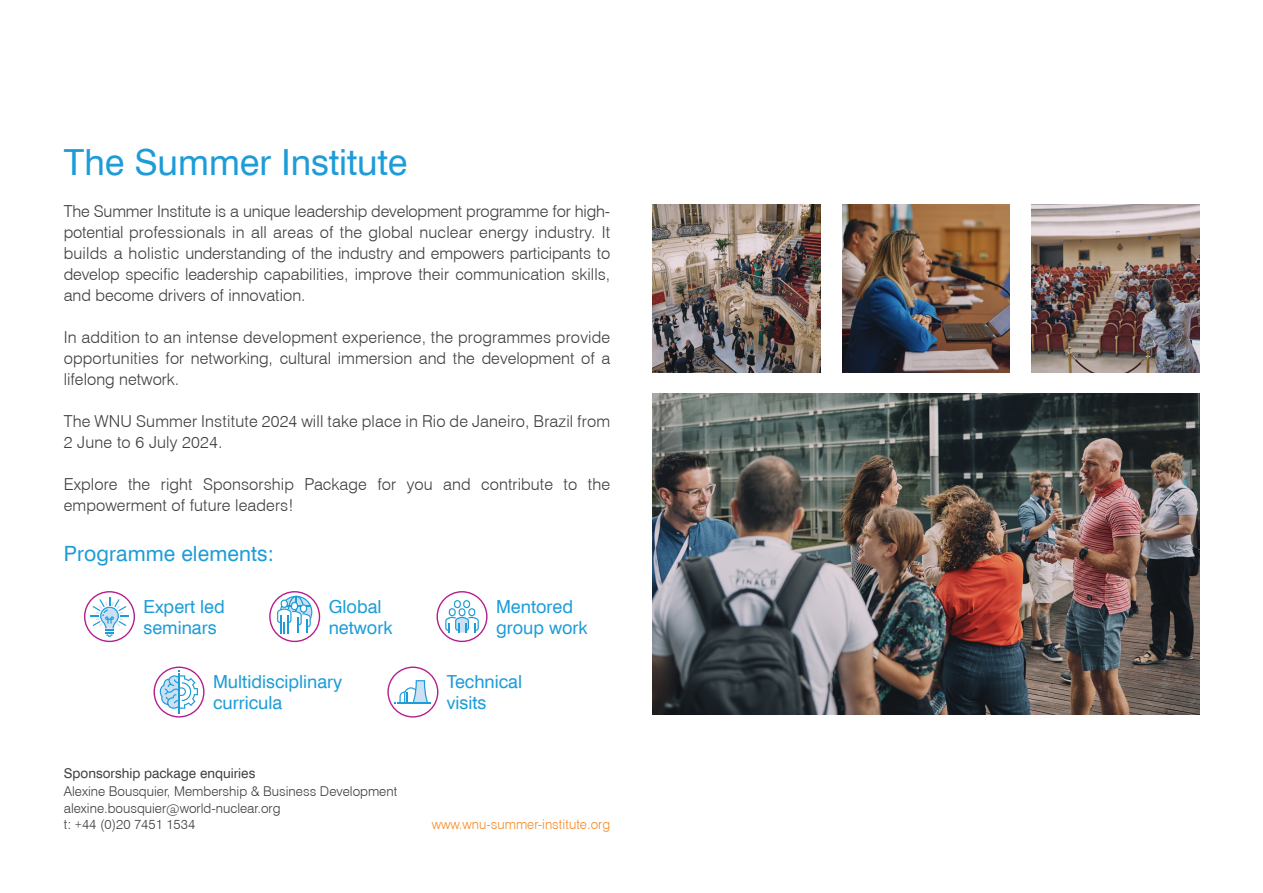
<style>
.page{position:relative;width:1263px;height:893px;background:#fff}
.page>*{position:absolute;margin:0;border:0;box-sizing:border-box;transform-origin:0 0}
.Head_X{font:36px "Swiss 721 TL";color:#1d9cd8}
.Bullet_Time{font:21px "Swiss 721 TL";letter-spacing:.005em;color:#1d9cd8}
.Bullet_Time-2{font:18px/21px "Swiss 721 TL";color:#1d9cd8}
.Bullet_Time-3{font:300 16.5px/21px "Swiss 721 TL";letter-spacing:.005em;color:#3e3e3f;text-align:justify}
.Body_Text{font:300 13.5px "Swiss 721 TL";color:#3e3e3f}
.Body_Text-2{font:300 13.5px "Swiss 721 TL";color:#f68923}
.Body_Text-3{font:13.5px "Swiss 721 TL";color:#3e3e3f}
</style>
<div class="page">
<img style="left:842px;top:204px;width:168px;height:168px">
<img style="left:1031px;top:204px;width:168px;height:168px">
<img style="left:653px;top:204px;width:168px;height:168px">
<img style="left:653px;top:393px;width:546px;height:321px">
<svg style="left:153px;top:666px;width:52px;height:52px"></svg>
<svg style="left:436px;top:591px;width:51px;height:51px"></svg>
<svg style="left:269px;top:591px;width:51px;height:51px"></svg>
<svg style="left:84px;top:591px;width:51px;height:51px"></svg>
<svg style="left:387px;top:666px;width:51px;height:52px"></svg>
<hr style="left:397px;top:703px;width:34px;height:1px;background:#1d9cd8">
<p class="Head_X" style="left:64px;top:140px;width:345px">The Summer Institute</p>
<p class="Bullet_Time-3" style="left:64px;top:200px;width:548px">The Summer Institute is a unique leadership development programme for high&shy;potential professionals in all areas of the global nuclear energy industry. It builds a holistic understanding of the industry and empowers participants to develop specific leadership capabilities, improve their communication skills, and become drivers of innovation.</p>
<p class="Bullet_Time-3" style="left:64px;top:326px;width:548px">In addition to an intense development experience, the programmes provide opportunities for networking, cultural immersion and the development of a lifelong network.</p>
<p class="Bullet_Time-3" style="left:64px;top:410px;width:548px">The WNU Summer Institute 2024 will take place in Rio de Janeiro, Brazil from<br>2 June to 6 July 2024.</p>
<p class="Bullet_Time-3" style="left:64px;top:473px;width:548px">Explore the right Sponsorship Package for you and contribute to the empowerment of future leaders!</p>
<p class="Bullet_Time" style="left:64px;top:541px;width:212px">Programme elements:</p>
<p class="Bullet_Time-2" style="left:144px;top:595px;width:83px">Expert led seminars</p>
<p class="Bullet_Time-2" style="left:329px;top:595px;width:66px">Global network</p>
<p class="Bullet_Time-2" style="left:496px;top:595px;width:93px">Mentored group work</p>
<p class="Bullet_Time-2" style="left:213px;top:671px;width:131px">Multidisciplinary curricula</p>
<p class="Bullet_Time-2" style="left:447px;top:671px;width:77px">Technical visits</p>
<p class="Body_Text-3" style="left:64px;top:764px;width:193px">Sponsorship package enquiries</p>
<p class="Body_Text" style="left:64px;top:783px;width:335px">Alexine Bousquier, Membership &amp; Business Development</p>
<p class="Body_Text" style="left:64px;top:799px;width:218px">alexine.bousquier@world-nuclear.org</p>
<p class="Body_Text" style="left:64px;top:816px;width:133px">t: +44 (0)20 7451 1534</p>
<p class="Body_Text-2" style="left:432px;top:816px;width:180px">www.wnu-summer-institute.org</p>
</div>
